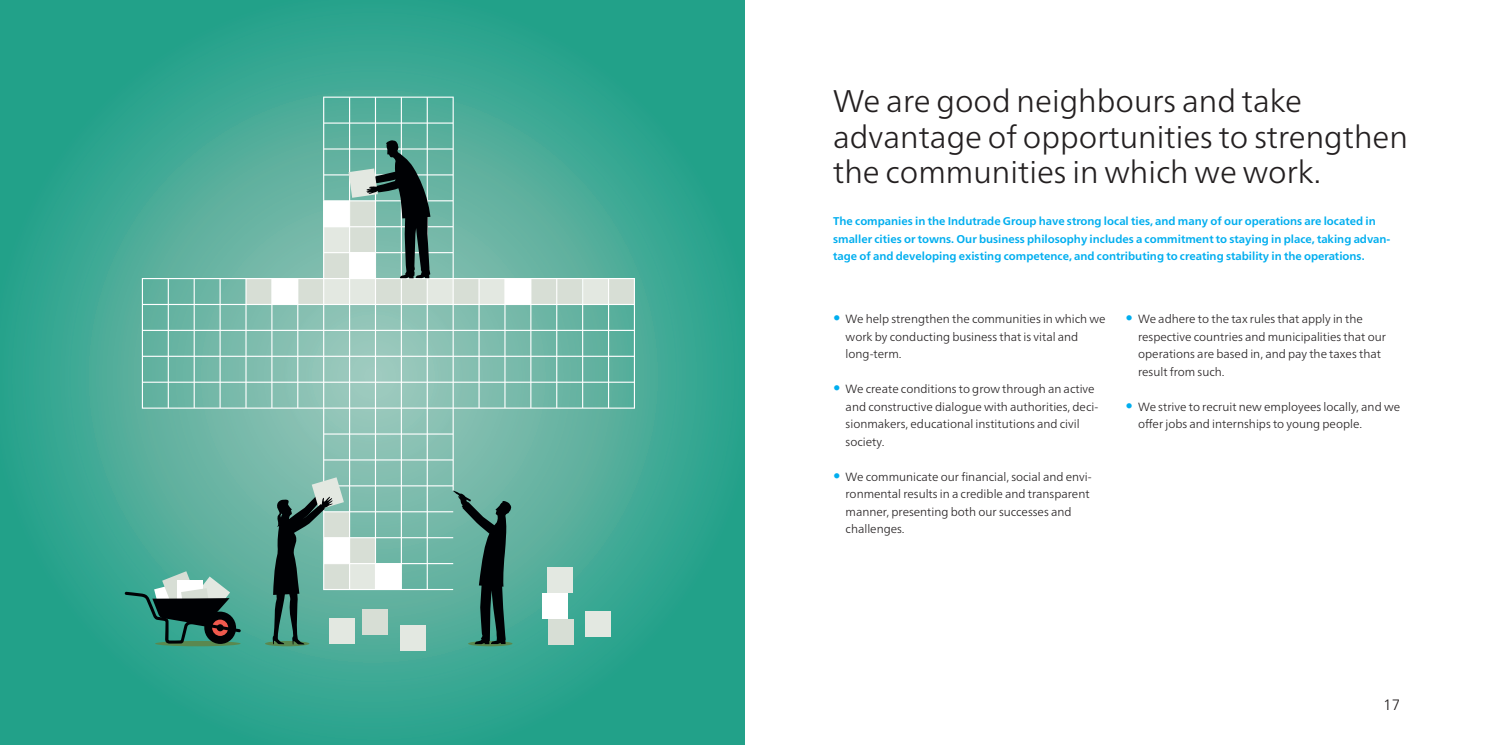
<style>
.page{position:relative;width:1489px;height:745px;background:#fff}
.page>*{position:absolute;margin:0;border:0;box-sizing:border-box;transform-origin:0 0}
.Rubrik_1{font:300 31.25px/35px "Frutiger Neue LTW1 G";color:#231f20}
.t1{font:300 15px "Frutiger Neue LTW1 G";color:#231f20}
.t2{font:300 11.88px/17.5px "Frutiger Neue LTW1 G";color:#231f20}
.Ingress{font:700 11.25px/17.5px "Frutiger Neue LTW1 G";color:#00aeef}
.s1{font-weight:700;font-size:15px;color:#00aeef}
</style>
<div class="page">
<svg style="left:0;top:0;width:744px;height:744px;background:#2fa48e"></svg>
<div style="left:548px;top:618px;width:26px;height:26px;background:#d7ded5"></div>
<div style="left:584px;top:610px;width:26px;height:26px;background:#e3e8e1"></div>
<div style="left:542px;top:593px;width:26px;height:25px;background:#fff"></div>
<div style="left:547px;top:567px;width:26px;height:26px;background:#e3e8e1"></div>
<div style="left:362px;top:608px;width:26px;height:26px;background:#d7ded5"></div>
<div style="left:400px;top:624px;width:26px;height:26px;background:#e3e8e1"></div>
<div style="left:329px;top:617px;width:26px;height:26px;background:#e3e8e1"></div>
<svg style="left:142px;top:96px;width:493px;height:493px;background:#75baab"></svg>
<svg style="left:468px;top:640px;width:44px;height:6px"></svg>
<svg style="left:453px;top:490px;width:58px;height:153px;background:#40756b"></svg>
<svg style="left:265px;top:640px;width:44px;height:6px"></svg>
<svg style="left:155px;top:640px;width:85px;height:6px"></svg>
<svg style="left:348px;top:140px;width:82px;height:138px;background:#71928a"></svg>
<svg style="left:125px;top:571px;width:116px;height:72px;background:#498075"></svg>
<svg style="left:272px;top:477px;width:72px;height:167px;background:#699389"></svg>
<p class="Rubrik_1" style="left:833px;top:84px;width:576px">We are good neighbours and take advantage of opportunities to strengthen the communities in which we work.</p>
<p class="Ingress" style="left:833px;top:212px;width:558px">The companies in the Indutrade Group have strong local ties, and many of our operations are located in smaller cities or towns. Our business philosophy includes a commitment to staying in place, taking advan&shy;tage of and developing existing competence, and contributing to creating stability in the operations.</p>
<p class="t2" style="left:845px;top:310px;width:261px;text-indent:-12px"><span class="s1">•</span> We help strengthen the communities in which we work by conducting business that is vital and long-term.</p>
<p class="t2" style="left:845px;top:380px;width:254px;text-indent:-12px"><span class="s1">•</span> We create conditions to grow through an active and constructive dialogue with authorities, deci&shy;sionmakers, educational institutions and civil society.</p>
<p class="t2" style="left:845px;top:467px;width:247px;text-indent:-12px"><span class="s1">•</span> We communicate our financial, social and envi&shy;ronmental results in a credible and transparent manner, presenting both our successes and challenges.</p>
<p class="t2" style="left:1138px;top:310px;width:249px;text-indent:-12px"><span class="s1">•</span> We adhere to the tax rules that apply in the respective countries and municipalities that our operations are based in, and pay the taxes that result from such.</p>
<p class="t2" style="left:1138px;top:397px;width:263px;text-indent:-12px"><span class="s1">•</span> We strive to recruit new employees locally, and we offer jobs and internships to young people.</p>
<p class="t1" style="left:1382px;top:694px;width:19px">17</p>
</div>
